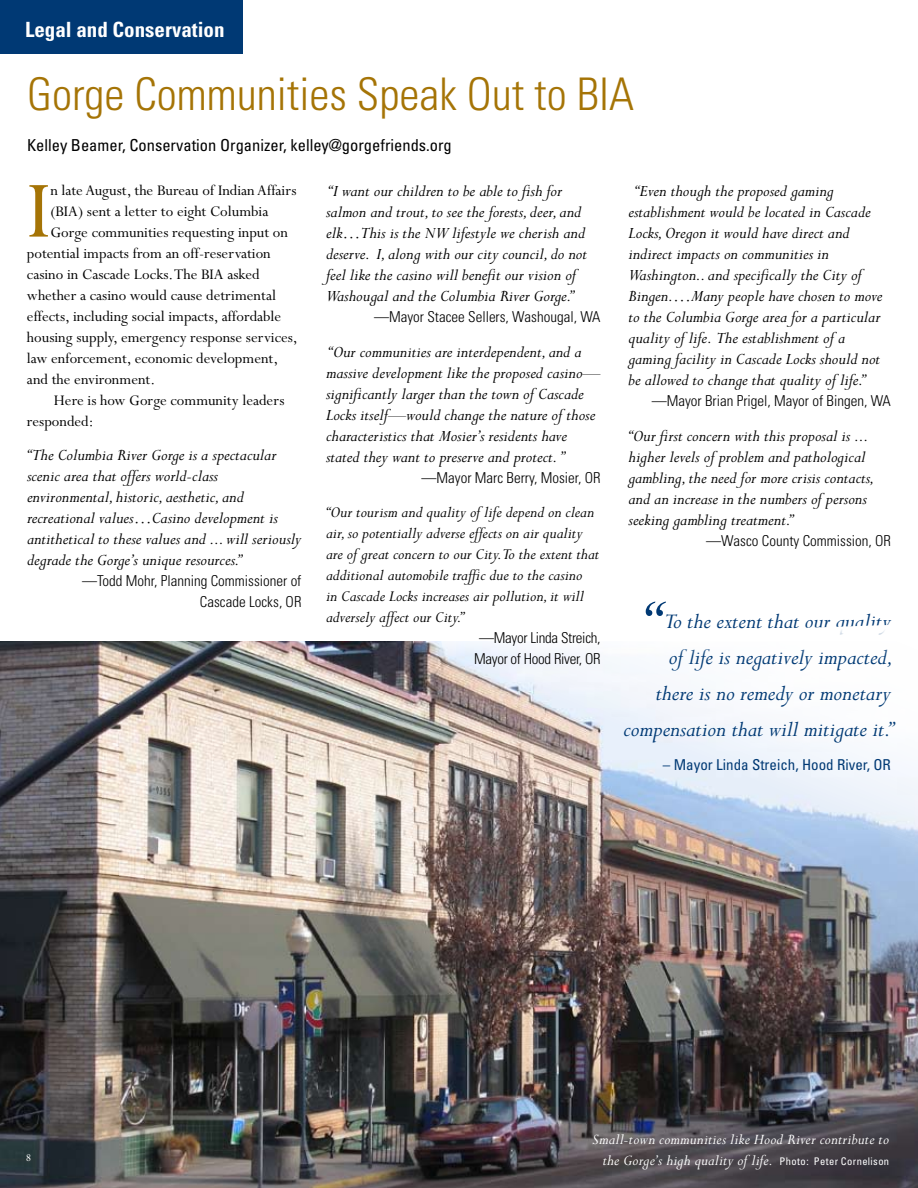
<style>
.page{position:relative;width:918px;height:1188px;background:#fff}
.page>*{position:absolute;margin:0;border:0;box-sizing:border-box;transform-origin:0 0}
.t1{font:89.85px "Perpetua";color:#a57406}
.t2{font:italic 72px "Perpetua";color:#003974}
.t3{font:300 condensed 45px "Univers";color:#a57406}
.t4{font:italic 24px/36px "Perpetua";color:#003974;text-align:right}
.t5{font:700 condensed 21px "Univers";color:#fff}
.t6{font:italic 18px/21px "Perpetua";color:#000}
.t7{font:italic 17.25px/21px "Perpetua";color:#000}
.t8{font:16.5px "Perpetua";color:#000}
.t9{font:italic 16.5px/21px "Perpetua";letter-spacing:.01em;color:#fff;text-align:right}
.t10{font:condensed 16.5px "Univers";color:#000}
.t11{font:300 condensed 15px/21px "Univers";color:#000;text-align:right}
.t12{font:300 condensed 15px/21px "Univers";letter-spacing:-.02em;color:#000;text-align:center}
.t13{font:condensed 15px "Univers";color:#003974}
.t14{font:13.5px "Perpetua SC";color:#fff}
.s1{font-family:"Univers";font-style:normal;font-stretch:condensed;font-size:10.5px}
</style>
<div class="page">
<img style="left:0;top:642px;width:918px;height:546px">
<div style="left:0;top:0;width:243px;height:54px;background:#003974"></div>
<svg style="left:441px;top:641px;width:477px;height:170px"></svg>
<p class="t5" style="left:25px;top:17px;width:201px">Legal and Conservation</p>
<h3 class="t3" style="left:27px;top:67px;width:609px">Gorge Communities Speak Out to BIA</h3>
<p class="t10" style="left:27px;top:135px;width:426px">Kelley Beamer, Conservation Organizer, kelley@gorgefriends.org</p>
<h1 class="t1" style="left:27px;top:164px;width:25px">I</h1>
<p class="t8" style="left:50px;top:181px;width:248px">n late August, the Bureau of Indian Affairs</p>
<p class="t8" style="left:50px;top:202px;width:220px">(BIA) sent a letter to eight Columbia</p>
<p class="t8" style="left:50px;top:223px;width:239px">Gorge communities requesting input on</p>
<p class="t8" style="left:27px;top:244px;width:245px">potential impacts from an off-reservation</p>
<p class="t8" style="left:27px;top:265px;width:234px">casino in Cascade Locks. The BIA asked</p>
<p class="t8" style="left:27px;top:286px;width:251px">whether a casino would cause detrimental</p>
<p class="t8" style="left:27px;top:307px;width:256px">effects, including social impacts, affordable</p>
<p class="t8" style="left:27px;top:328px;width:272px">housing supply, emergency response services,</p>
<p class="t8" style="left:27px;top:349px;width:253px">law enforcement, economic development,</p>
<p class="t8" style="left:27px;top:370px;width:130px">and the environment.</p>
<p class="t8" style="left:54px;top:391px;width:232px">Here is how Gorge community leaders</p>
<p class="t8" style="left:27px;top:412px;width:68px">responded:</p>
<p class="t6" style="left:27px;top:445px;width:276px">“The Columbia River Gorge is a spectacular scenic area that offers world-class environmental, historic, aesthetic, and recreational values…Casino development is antithetical to these values and ... will seriously degrade the Gorge’s unique resources.”</p>
<p class="t11" style="left:82px;top:570px;width:221px">—Todd Mohr, Planning Commissioner of<br>Cascade Locks, OR</p>
<p class="t6" style="left:326px;top:181px;width:263px">“I want our children to be able to fish for salmon and trout, to see the forests, deer, and elk…This is the NW lifestyle we cherish and deserve. I, along with our city council, do not feel like the casino will benefit our vision of Washougal and the Columbia River Gorge.”</p>
<p class="t11" style="left:374px;top:306px;width:228px">—Mayor Stacee Sellers, Washougal, WA</p>
<p class="t6" style="left:326px;top:342px;width:276px">“Our communities are interdependent, and a massive development like the proposed casino— significantly larger than the town of Cascade Locks itself—would change the nature of those characteristics that Mosier’s residents have stated they want to preserve and protect. ”</p>
<p class="t11" style="left:422px;top:467px;width:181px">—Mayor Marc Berry, Mosier, OR</p>
<p class="t7" style="left:326px;top:502px;width:275px">“Our tourism and quality of life depend on clean air, so potentially adverse effects on air quality are of great concern to our City.To the extent that additional automobile traffic due to the casino<br>in Cascade Locks increases air pollution, it will adversely affect our City.”</p>
<p class="t12" style="left:474px;top:627px;width:128px">—Mayor Linda Streich,<br>Mayor of Hood River, OR</p>
<p class="t6" style="left:628px;top:181px;width:256px;text-indent:6px">“Even though the proposed gaming establishment would be located in Cascade Locks, Oregon it would have direct and indirect impacts on communities in Washington.. and specifically the City of Bingen.…Many people have chosen to move to the Columbia Gorge area for a particular quality of life. The establishment of a gaming facility in Cascade Locks should not be allowed to change that quality of life.”</p>
<p class="t11" style="left:652px;top:390px;width:241px">—Mayor Brian Prigel, Mayor of Bingen, WA</p>
<p class="t6" style="left:628px;top:426px;width:248px">“Our first concern with this proposal is ... higher levels of problem and pathological gambling, the need for more crisis contacts, and an increase in the numbers of persons seeking gambling treatment.”</p>
<p class="t11" style="left:706px;top:530px;width:186px">—Wasco County Commission, OR</p>
<h2 class="t2" style="left:643px;top:588px;width:20px">“</h2>
<h3 class="t4" style="left:623px;top:604px;width:271px">To the extent that our quality<br>of life is negatively impacted,<br>there is no remedy or monetary compensation that will mitigate it.”</h3>
<p class="t13" style="left:663px;top:756px;width:230px">– Mayor Linda Streich, Hood River, OR</p>
<p class="t14" style="left:25px;top:1150px;width:8px">8</p>
<p class="t9" style="left:592px;top:1129px;width:298px">Small-town communities like Hood River contribute to the Gorge’s high quality of life. <span class="s1">Photo: Peter Cornelison</span></p>
</div>
